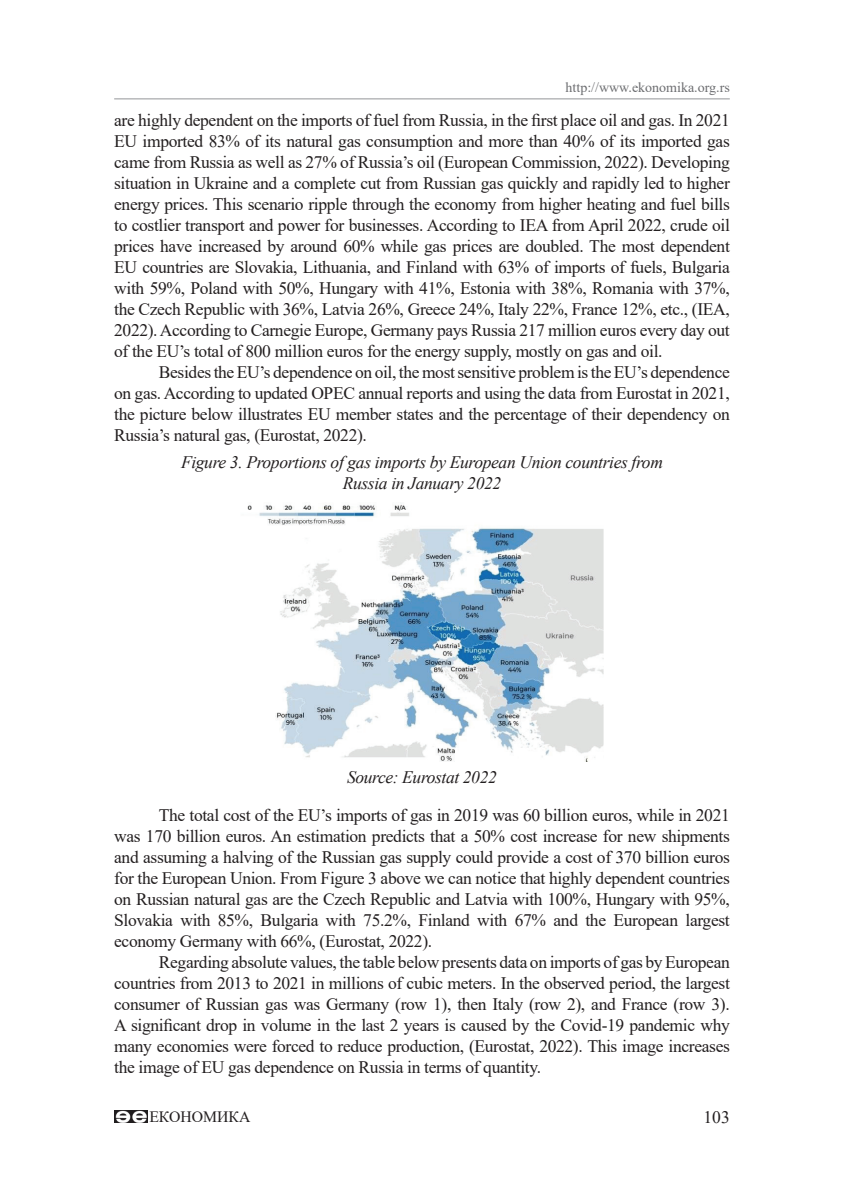
<style>
.page{position:relative;width:844px;height:1191px;background:#fff}
.page>*{position:absolute;margin:0;border:0;box-sizing:border-box;transform-origin:0 0}
.t1{font:17.5px/21px "Times New Roman";letter-spacing:-.02em;color:#231f20;text-align:justify}
.t2{font:italic 17.5px/21px "Times New Roman";letter-spacing:-.02em;color:#231f20;text-align:center}
.t3{font:15.75px "Times New Roman";color:#231f20}
.t4{font:14px "Times New Roman";color:#6c6d70}
</style>
<div class="page">
<img style="left:114px;top:1110px;width:33px;height:12px">
<hr style="left:114px;top:98px;width:615px;height:1px;background:#939598">
<img style="left:247px;top:503px;width:356px;height:258px">
<p class="t4" style="left:565px;top:77px;width:166px">http://www.ekonomika.org.rs</p>
<p class="t1" style="left:114px;top:109px;width:617px">are highly dependent on the imports of fuel from Russia, in the first place oil and gas. In 2021<br>EU imported 83% of its natural gas consumption and more than 40% of its imported gas came from Russia as well as 27% of Russia’s oil (European Commission, 2022). Developing situation in Ukraine and a complete cut from Russian gas quickly and rapidly led to higher energy prices. This scenario ripple through the economy from higher heating and fuel bills to costlier transport and power for businesses. According to IEA from April 2022, crude oil prices have increased by around 60% while gas prices are doubled. The most dependent EU countries are Slovakia, Lithuania, and Finland with 63% of imports of fuels, Bulgaria with 59%, Poland with 50%, Hungary with 41%, Estonia with 38%, Romania with 37%, the Czech Republic with 36%, Latvia 26%, Greece 24%, Italy 22%, France 12%, etc., (IEA, 2022). According to Carnegie Europe, Germany pays Russia 217 million euros every day out of the EU’s total of 800 million euros for the energy supply, mostly on gas and oil.</p>
<p class="t1" style="left:114px;top:361px;width:617px;text-indent:45px">Besides the EU’s dependence on oil, the most sensitive problem is the EU’s dependence on gas. According to updated OPEC annual reports and using the data from Eurostat in 2021, the picture below illustrates EU member states and the percentage of their dependency on Russia’s natural gas, (Eurostat, 2022).</p>
<p class="t2" style="left:181px;top:451px;width:483px">Figure 3. Proportions of gas imports by European Union countries from<br>Russia in January 2022</p>
<p class="t2" style="left:347px;top:766px;width:151px">Source: Eurostat 2022</p>
<p class="t1" style="left:114px;top:804px;width:617px;text-indent:45px">The total cost of the EU’s imports of gas in 2019 was 60 billion euros, while in 2021 was 170 billion euros. An estimation predicts that a 50% cost increase for new shipments and assuming a halving of the Russian gas supply could provide a cost of 370 billion euros for the European Union. From Figure 3 above we can notice that highly dependent countries on Russian natural gas are the Czech Republic and Latvia with 100%, Hungary with 95%, Slovakia with 85%, Bulgaria with 75.2%, Finland with 67% and the European largest economy Germany with 66%, (Eurostat, 2022).</p>
<p class="t1" style="left:114px;top:951px;width:617px;text-indent:45px">Regarding absolute values, the table below presents data on imports of gas by European countries from 2013 to 2021 in millions of cubic meters. In the observed period, the largest consumer of Russian gas was Germany (row 1), then Italy (row 2), and France (row 3).<br>A significant drop in volume in the last 2 years is caused by the Covid-19 pandemic why many economies were forced to reduce production, (Eurostat, 2022). This image increases the image of EU gas dependence on Russia in terms of quantity.</p>
<p class="t3" style="left:149px;top:1105px;width:103px">ЕКОНОМИКА</p>
<p class="t1" style="left:703px;top:1105px;width:28px">103</p>
</div>
